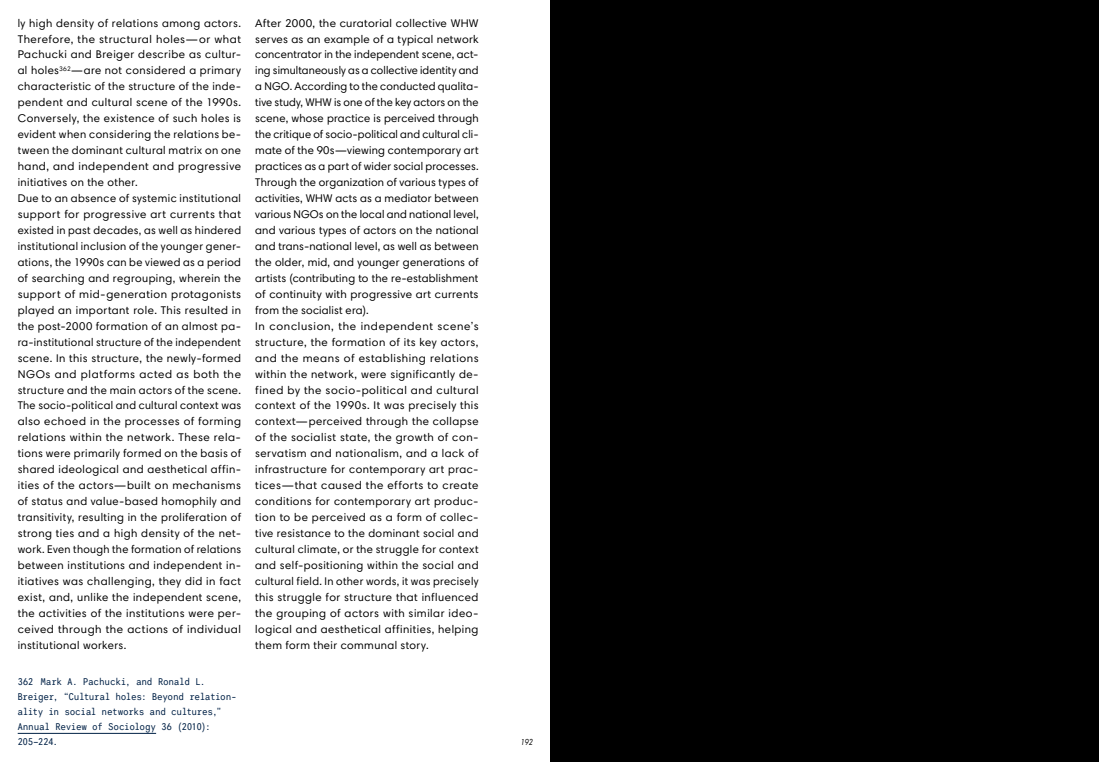
<style>
.page{position:relative;width:1099px;height:762px;background:#fff}
.page>*{position:absolute;margin:0;border:0;box-sizing:border-box;transform-origin:0 0}
.t1{font:11.25px/16px "Harmonia Sans Pro Cyr";letter-spacing:.035em;color:#000}
.t2{font:10px/15px "Harmonia Sans Mono Std CE";letter-spacing:.025em;color:#002146}
.t3{font:italic 8.75px "Harmonia Sans Pro Cyr";color:#000;scale:.85 1}
</style>
<div class="page">
<div style="left:550px;top:0;width:548px;height:762px;background:#000"></div>
<hr style="left:18px;top:733px;width:138px;height:1px;background:#002146">
<p class="t1" style="left:18px;top:15px;width:225px">ly high density of relations among actors.<br>Therefore, the structural holes—or what Pachucki and Breiger describe as cultur&shy;al holes<sup>362</sup>—are not considered a primary characteristic of the structure of the inde&shy;pendent and cultural scene of the 1990s.<br>Conversely, the existence of such holes is evident when considering the relations be&shy;tween the dominant cultural matrix on one hand, and independent and progressive initiatives on the other.<br>Due to an absence of systemic institutional support for progressive art currents that existed in past decades, as well as hindered institutional inclusion of the younger gener&shy;ations, the 1990s can be viewed as a period of searching and regrouping, wherein the support of mid-generation protagonists played an important role. This resulted in the post-2000 formation of an almost pa&shy;ra-institutional structure of the independent scene. In this structure, the newly-formed NGOs and platforms acted as both the structure and the main actors of the scene.<br>The socio-political and cultural context was also echoed in the processes of forming relations within the network. These rela&shy;tions were primarily formed on the basis of shared ideological and aesthetical affin&shy;ities of the actors—built on mechanisms of status and value-based homophily and transitivity, resulting in the proliferation of strong ties and a high density of the net&shy;work. Even though the formation of relations between institutions and independent in&shy;itiatives was challenging, they did in fact exist, and, unlike the independent scene, the activities of the institutions were per&shy;ceived through the actions of individual institutional workers.</p>
<p class="t2" style="left:18px;top:673px;width:220px">362 Mark A. Pachucki, and Ronald L.<br>Breiger, “Cultural holes: Beyond relation&shy;ality in social networks and cultures,” Annual Review of Sociology 36 (2010):<br>205–224.</p>
<p class="t1" style="left:255px;top:15px;width:225px">After 2000, the curatorial collective WHW serves as an example of a typical network concentrator in the independent scene, act&shy;ing simultaneously as a collective identity and a NGO. According to the conducted qualita&shy;tive study, WHW is one of the key actors on the scene, whose practice is perceived through the critique of socio-political and cultural cli&shy;mate of the 90s—viewing contemporary art practices as a part of wider social processes.<br>Through the organization of various types of activities, WHW acts as a mediator between various NGOs on the local and national level, and various types of actors on the national and trans-national level, as well as between the older, mid, and younger generations of artists (contributing to the re-establishment of continuity with progressive art currents from the socialist era).<br>In conclusion, the independent scene’s structure, the formation of its key actors, and the means of establishing relations within the network, were significantly de&shy;fined by the socio-political and cultural context of the 1990s. It was precisely this context—perceived through the collapse of the socialist state, the growth of con&shy;servatism and nationalism, and a lack of infrastructure for contemporary art prac&shy;tices—that caused the efforts to create conditions for contemporary art produc&shy;tion to be perceived as a form of collec&shy;tive resistance to the dominant social and cultural climate, or the struggle for context and self-positioning within the social and cultural field. In other words, it was precisely this struggle for structure that influenced the grouping of actors with similar ideo&shy;logical and aesthetical affinities, helping them form their communal story.</p>
<p class="t3" style="left:521px;top:736px;width:16px">192</p>
</div>
